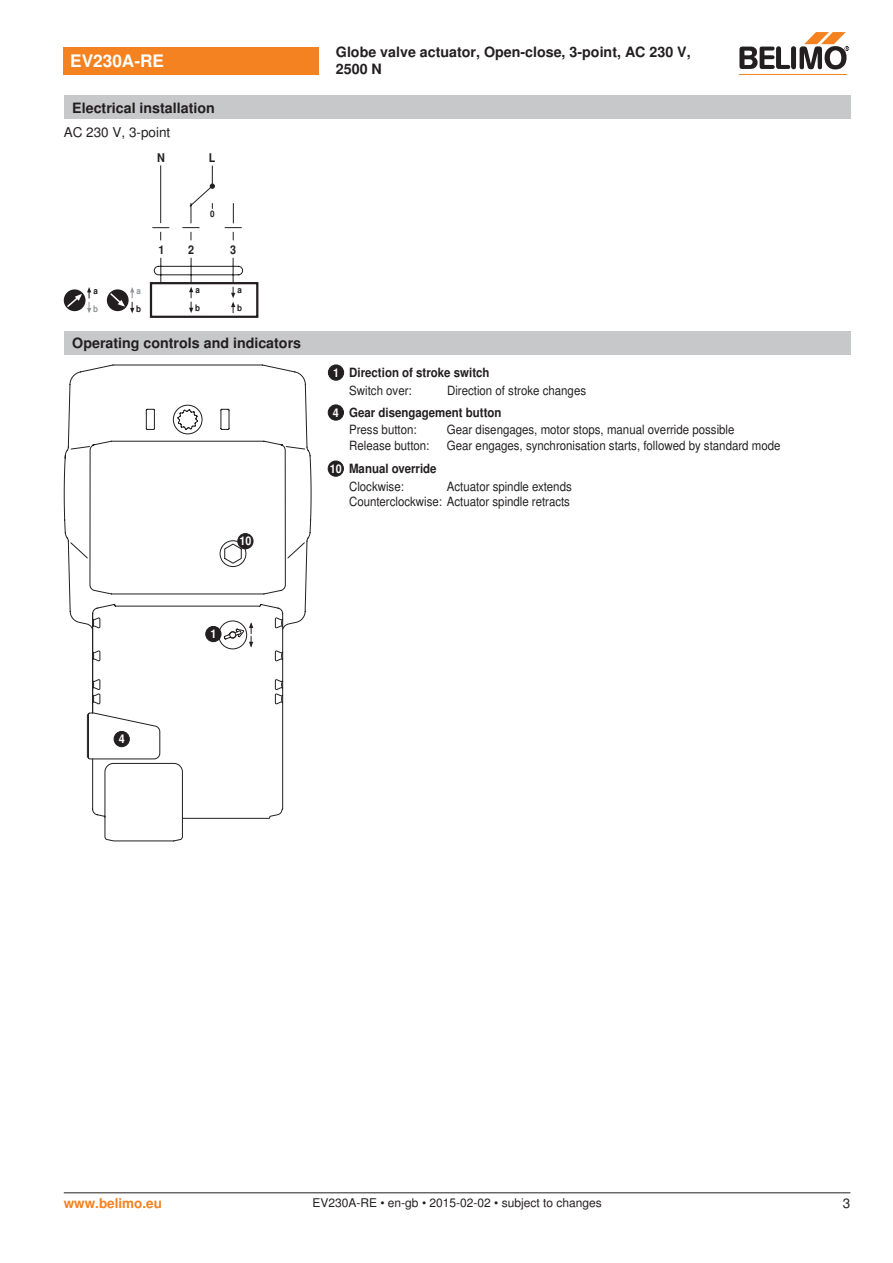
<style>
.page{position:relative;width:893px;height:1263px;background:#fff}
.page>*{position:absolute;margin:0;border:0;box-sizing:border-box;transform-origin:0 0}
.t1{font:700 17.25px "Nimbus Sans BEL";color:#fff}
.t2{font:700 14.25px/17.1px "Nimbus Sans BEL";color:#231f20}
.Anschluss_Schema_Bas{font:13.5px "Nimbus Sans BEL";color:#231f20}
.t3{font:700 13.5px "Nimbus Sans BEL";color:#f58220}
.Rechtsbündig_Footer{font:13.5px "Nimbus Sans BEL";color:#231f20}
.t4{font:12.75px/15.3px "Nimbus Sans BEL";color:#231f20;scale:.9 1}
.t5{font:700 12.75px/17.2px "Nimbus Sans BEL";color:#231f20;scale:.9 1}
.Footer_EU_center{font:12px "Nimbus Sans BEL";color:#231f20}
.t6{font:700 12px "Nimbus Sans BEL";color:#231f20;scale:.9 1}
.t7{font:700 12px "Nimbus Sans BEL";color:#fff;scale:.9 1}
.t8{font:700 9px "Nimbus Sans BEL";color:#231f20;scale:.9 1}
.t9{font:700 9px "Nimbus Sans BEL";color:#939598;scale:.9 1}
.s1{font-size:12px;color:#fff}
.s2{font-weight:400}
.s3{font-weight:700;font-size:12px;color:#fff}
.s4{font-weight:700}
</style>
<div class="page">
<hr style="left:160px;top:165px;width:1px;height:58px;background:#231f20">
<div style="left:150px;top:282px;width:108px;height:36px;border:2px solid #231f20"></div>
<svg style="left:152px;top:166px;width:91px;height:147px"></svg>
<svg style="left:65px;top:287px;width:26px;height:26px"></svg>
<svg style="left:107px;top:289px;width:22px;height:22px"></svg>
<svg style="left:109px;top:287px;width:25px;height:26px"></svg>
<div style="left:64px;top:331px;width:786px;height:23px;background:#c7c8ca"></div>
<div style="left:328px;top:365px;width:16px;height:15px;background:#231f20;border-radius:50%"></div>
<div style="left:328px;top:365px;width:16px;height:16px;border:1px solid #231f20;border-radius:50%"></div>
<div style="left:328px;top:405px;width:15px;height:15px;background:#231f20;border-radius:50%"></div>
<div style="left:328px;top:404px;width:16px;height:16px;border:1px solid #231f20;border-radius:50%"></div>
<div style="left:328px;top:461px;width:15px;height:15px;background:#231f20;border-radius:50%"></div>
<div style="left:328px;top:461px;width:16px;height:16px;border:1px solid #231f20;border-radius:50%"></div>
<svg style="left:64px;top:364px;width:248px;height:264px"></svg>
<svg style="left:86px;top:612px;width:198px;height:230px"></svg>
<svg style="left:172px;top:404px;width:31px;height:31px"></svg>
<svg style="left:70px;top:446px;width:235px;height:112px"></svg>
<div style="left:238px;top:534px;width:15px;height:15px;background:#231f20;border-radius:50%"></div>
<div style="left:237px;top:533px;width:16px;height:16px;border:1px solid #231f20;border-radius:50%"></div>
<div style="left:206px;top:626px;width:15px;height:16px;background:#231f20;border-radius:50%"></div>
<div style="left:205px;top:626px;width:16px;height:16px;border:1px solid #231f20;border-radius:50%"></div>
<div style="left:114px;top:731px;width:15px;height:16px;background:#231f20;border-radius:50%"></div>
<div style="left:114px;top:731px;width:16px;height:16px;border:1px solid #231f20;border-radius:50%"></div>
<div style="left:64px;top:47px;width:255px;height:27px;background:#f58220"></div>
<hr style="left:739px;top:74px;width:107px;height:1px;background:#f58220">
<svg style="left:739px;top:32px;width:110px;height:38px"></svg>
<div style="left:64px;top:96px;width:786px;height:23px;background:#c7c8ca"></div>
<hr style="left:64px;top:1192px;width:786px;height:1px;background:#231f20">
<p class="t1" style="left:70px;top:51px;width:95px">EV230A-RE</p>
<p class="t2" style="left:336px;top:44px;width:356px">Globe valve actuator, Open-close, 3-point, AC 230 V,<br>2500 N</p>
<p class="t2" style="left:72px;top:100px;width:144px">Electrical installation</p>
<p class="Anschluss_Schema_Bas" style="left:64px;top:125px;width:108px">AC 230 V, 3-point</p>
<p class="t6" style="left:157px;top:151px;width:10px">N</p>
<p class="t6" style="left:209px;top:151px;width:9px">L</p>
<p class="t8" style="left:210px;top:208px;width:7px">0</p>
<p class="t8" style="left:93px;top:285px;width:7px">a</p>
<p class="t9" style="left:93px;top:303px;width:7px">b</p>
<p class="t9" style="left:136px;top:285px;width:7px">a</p>
<p class="t8" style="left:136px;top:303px;width:7px">b</p>
<p class="t6" style="left:158px;top:242px;width:8px">1</p>
<p class="t6" style="left:188px;top:243px;width:8px">2</p>
<p class="t6" style="left:230px;top:243px;width:8px">3</p>
<p class="t8" style="left:195px;top:285px;width:7px">a</p>
<p class="t8" style="left:195px;top:303px;width:7px">b</p>
<p class="t8" style="left:237px;top:285px;width:7px">a</p>
<p class="t8" style="left:237px;top:303px;width:7px">b</p>
<p class="t2" style="left:72px;top:335px;width:230px">Operating controls and indicators</p>
<p class="t7" style="left:239px;top:534px;width:15px">10</p>
<p class="t5" style="left:349px;top:364px;width:157px;text-indent:-16px"><span class="s1">1</span> Direction of stroke switch<br><span class="s2">Switch over:</span></p>
<p class="t4" style="left:333px;top:380px;width:283px;line-height:22.6px;text-indent:114px">Direction of stroke changes<br><span class="s3">4</span> <span class="s4">Gear disengagement button</span></p>
<p class="t4" style="left:349px;top:423px;width:91px">Press button:<br>Release button:</p>
<p class="t4" style="left:447px;top:423px;width:372px">Gear disengages, motor stops, manual override possible<br>Gear engages, synchronisation starts, followed by standard mode</p>
<p class="t5" style="left:349px;top:460px;width:99px;text-indent:-19px"><span class="s1">10</span> Manual override<br><span class="s2">Clockwise:</span></p>
<p class="t4" style="left:349px;top:495px;width:247px">Counterclockwise: Actuator spindle retracts</p>
<p class="t4" style="left:447px;top:480px;width:140px">Actuator spindle extends</p>
<p class="t7" style="left:210px;top:627px;width:8px">1</p>
<p class="t7" style="left:119px;top:732px;width:8px">4</p>
<p class="t3" style="left:64px;top:1195px;width:100px">www.belimo.eu</p>
<p class="Footer_EU_center" style="left:312px;top:1196px;width:291px">EV230A-RE • en-gb • 2015-02-02 • subject to changes</p>
<p class="Rechtsbündig_Footer" style="left:843px;top:1195px;width:9px">3</p>
</div>
